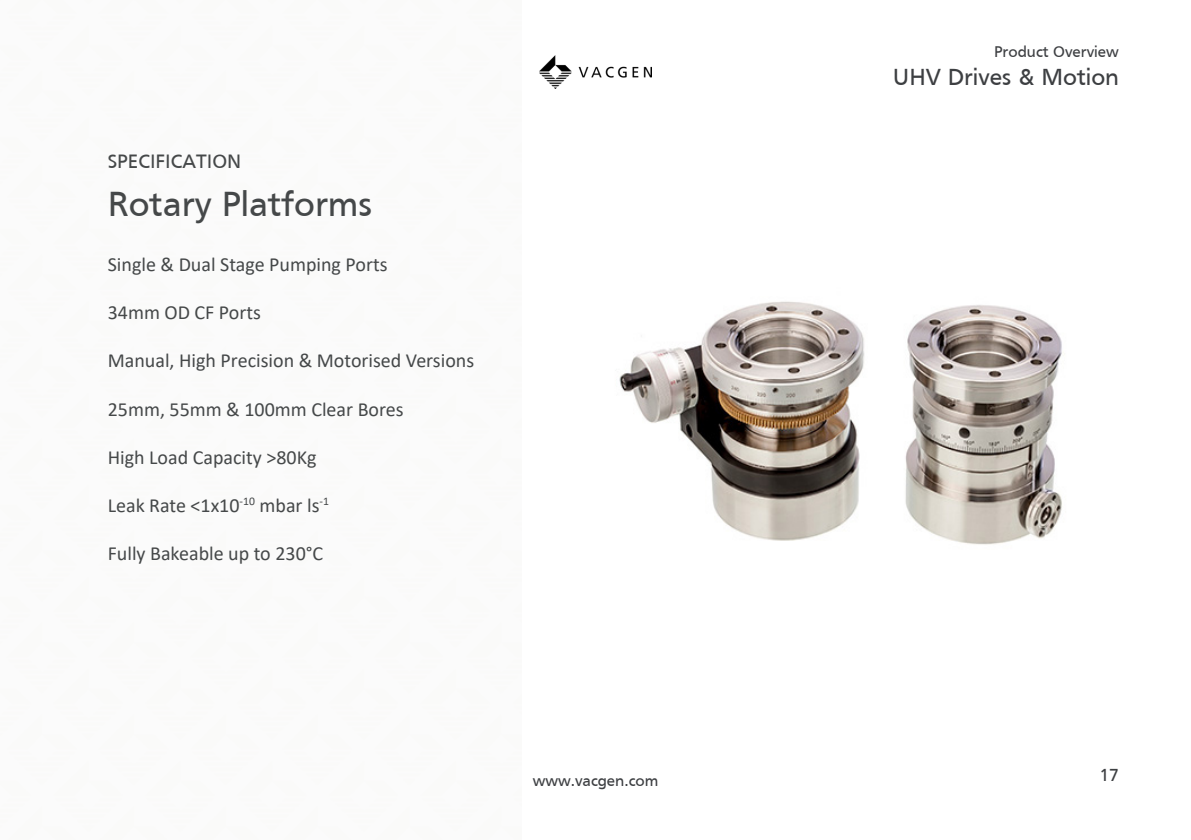
<style>
.page{position:relative;width:1191px;height:840px;background:#fff}
.page>*{position:absolute;margin:0;border:0;box-sizing:border-box;transform-origin:0 0}
.Header_2{font:36px "Frutiger";color:#454849}
.t1{font:24px "Frutiger";color:#3d3f42}
.Body_White{font:20px "Calibri";color:#454849}
.Body{font:20px "Frutiger";color:#454849}
.t2{font:18px "Frutiger";color:#3d3f42}
.t3{font:16px "Frutiger";color:#3d3f42}
</style>
<div class="page">
<img style="left:539px;top:55px;width:112px;height:34px">
<img style="left:619px;top:301px;width:443px;height:244px">
<p class="Body" style="left:108px;top:150px;width:135px">SPECIFICATION</p>
<p class="Header_2" style="left:108px;top:184px;width:266px">Rotary Platforms</p>
<p class="Body_White" style="left:108px;top:251px;width:281px">Single &amp; Dual Stage Pumping Ports</p>
<p class="Body_White" style="left:108px;top:299px;width:155px">34mm OD CF Ports</p>
<p class="Body_White" style="left:108px;top:347px;width:368px">Manual, High Precision &amp; Motorised Versions</p>
<p class="Body_White" style="left:108px;top:395px;width:297px">25mm, 55mm &amp; 100mm Clear Bores</p>
<p class="Body_White" style="left:108px;top:443px;width:210px">High Load Capacity &gt;80Kg</p>
<p class="Body_White" style="left:108px;top:491px;width:223px">Leak Rate &lt;1x10<sup>-10</sup> mbar ls<sup>-1</sup></p>
<p class="Body_White" style="left:108px;top:539px;width:217px">Fully Bakeable up to 230°C</p>
<p class="t3" style="left:533px;top:771px;width:127px">www.vacgen.com</p>
<p class="t3" style="left:994px;top:43px;width:126px">Product Overview</p>
<p class="t1" style="left:893px;top:63px;width:227px">UHV Drives &amp; Motion</p>
<p class="t2" style="left:1099px;top:764px;width:21px">17</p>
</div>
